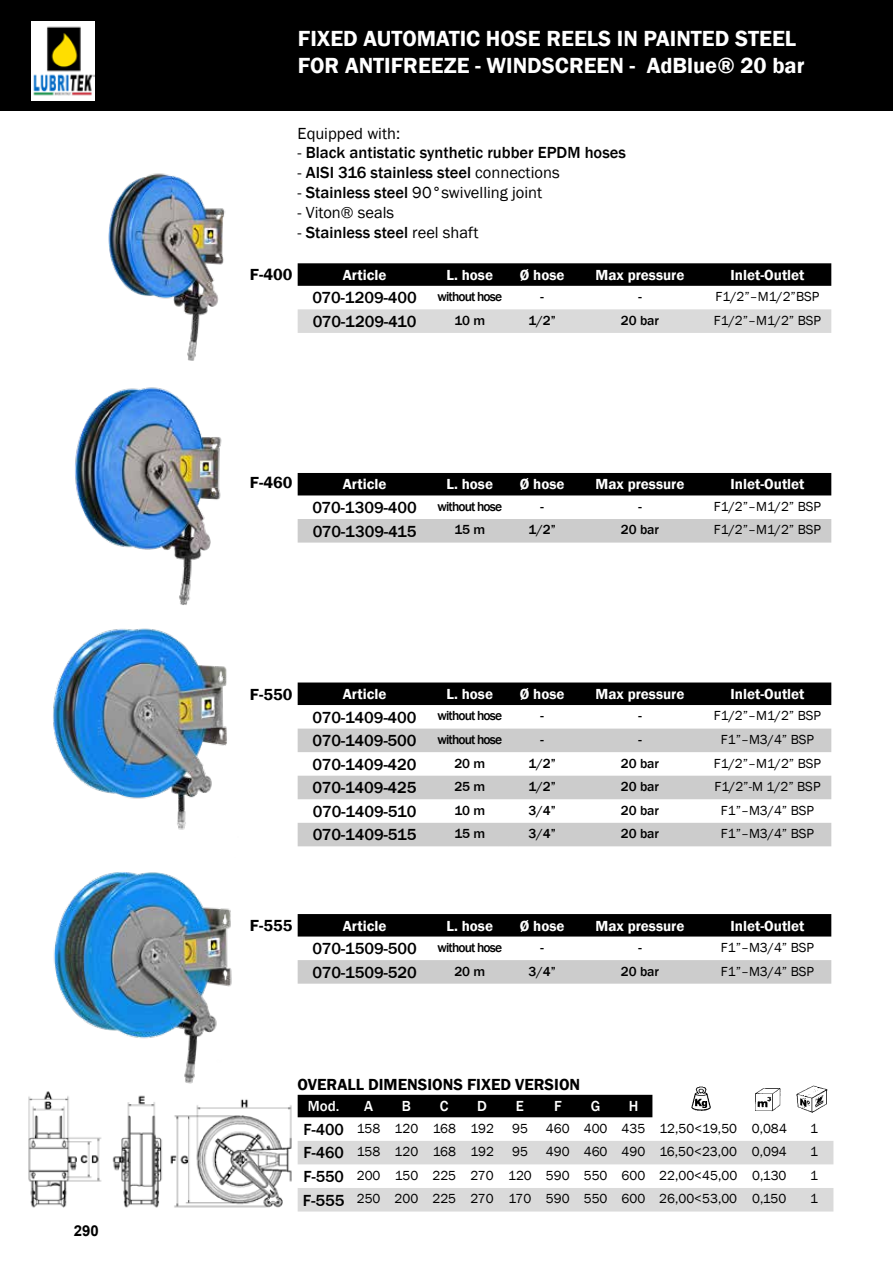
<style>
.page{position:relative;width:893px;height:1263px;background:#fff}
.page>*{position:absolute;margin:0;border:0;box-sizing:border-box;transform-origin:0 0}
.t1{font:600 22.5px/27px "Franklin Gothic";color:#fff}
.t2{font:500 16.5px "Franklin Gothic";color:#000}
.t3{font:16.5px "Franklin Gothic";color:#000}
.t4{font:600 16.5px "Franklin Gothic";color:#000}
.t5{font:600 15px "Franklin Gothic";color:#fff}
.t6{font:500 15px "Franklin Gothic";color:#fff}
.t7{font:700 15px "Arial";color:#000}
.t8{font:13.5px "Franklin Gothic";color:#000}
.t9{font:500 13.5px/23.5px "Franklin Gothic";letter-spacing:-.065em;color:#000}
.s1{font-weight:400}
.s2{font-weight:500}
.s3{font-weight:500;font-size:16.5px}
</style>
<div class="page">
<div style="left:0;top:0;width:893px;height:111px;background:#000"></div>
<svg style="left:31px;top:100px;width:64px;height:1px"></svg>
<img style="left:31px;top:21px;width:64px;height:79px">
<img style="left:108px;top:173px;width:117px;height:168px">
<img style="left:75px;top:341px;width:147px;height:233px">
<img style="left:53px;top:574px;width:174px;height:242px">
<img style="left:28px;top:1094px;width:270px;height:116px">
<img style="left:796px;top:1085px;width:32px;height:28px">
<img style="left:755px;top:1088px;width:26px;height:24px">
<img style="left:691px;top:1086px;width:20px;height:25px">
<div style="left:298px;top:1095px;width:354px;height:22px;background:#000"></div>
<svg style="left:298px;top:1141px;width:535px;height:70px"></svg>
<img style="left:41px;top:816px;width:198px;height:297px">
<div style="left:298px;top:309px;width:533px;height:24px;background:#dadada"></div>
<div style="left:298px;top:519px;width:533px;height:24px;background:#ccc"></div>
<svg style="left:298px;top:728px;width:533px;height:118px;fill:#ccc"></svg>
<div style="left:298px;top:960px;width:533px;height:24px;background:#ccc"></div>
<svg style="left:298px;top:263px;width:533px;height:23px;background:#050505"></svg>
<div style="left:298px;top:473px;width:533px;height:22px;background:#000"></div>
<div style="left:298px;top:682px;width:533px;height:23px;background:#000"></div>
<div style="left:298px;top:914px;width:533px;height:22px;background:#000"></div>
<p class="t7" style="left:74px;top:1220px;width:27px">290</p>
<h1 class="t1" style="left:298px;top:25px;width:508px">FIXED AUTOMATIC HOSE REELS IN PAINTED STEEL<br>FOR ANTIFREEZE - WINDSCREEN - AdBlue® 20 bar</h1>
<p class="t3" style="left:298px;top:123px;width:104px">Equipped with:</p>
<p class="t2" style="left:298px;top:143px;width:330px"><span class="s1">-</span> Black antistatic synthetic rubber EPDM hoses</p>
<p class="t2" style="left:298px;top:162px;width:264px"><span class="s1">-</span> AISI 316 stainless steel <span class="s1">connections</span></p>
<p class="t3" style="left:298px;top:182px;width:246px">- <span class="s2">Stainless steel</span> 90°swivelling joint</p>
<p class="t3" style="left:298px;top:202px;width:98px">- Viton® seals</p>
<p class="t2" style="left:298px;top:222px;width:182px"><span class="s1">-</span> Stainless steel <span class="s1">reel shaft</span></p>
<p class="t4" style="left:250px;top:264px;width:44px">F-400</p>
<p class="t5" style="left:343px;top:266px;width:45px">Article</p>
<p class="t5" style="left:447px;top:266px;width:48px">L. hose</p>
<p class="t5" style="left:520px;top:266px;width:46px">Ø hose</p>
<p class="t5" style="left:595px;top:266px;width:91px">Max pressure</p>
<p class="t5" style="left:731px;top:266px;width:75px">Inlet-Outlet</p>
<p class="t9" style="left:438px;top:285px;width:66px">without hose</p>
<p class="t2" style="left:312px;top:288px;width:106px">070-1209-400</p>
<p class="t9" style="left:541px;top:285px;width:5px">-</p>
<p class="t9" style="left:638px;top:285px;width:5px">-</p>
<p class="t8" style="left:716px;top:288px;width:105px">F1/2”–M1/2”BSP</p>
<p class="t2" style="left:313px;top:311px;width:105px">070-1209-410</p>
<p class="t9" style="left:454px;top:309px;width:32px">10 m</p>
<p class="t9" style="left:528px;top:309px;width:29px">1/2”</p>
<p class="t9" style="left:621px;top:309px;width:40px">20 bar</p>
<p class="t8" style="left:714px;top:312px;width:109px">F1/2”–M1/2” BSP</p>
<p class="t4" style="left:250px;top:473px;width:44px">F-460</p>
<p class="t5" style="left:343px;top:475px;width:45px">Article</p>
<p class="t5" style="left:447px;top:475px;width:48px">L. hose</p>
<p class="t5" style="left:520px;top:475px;width:46px">Ø hose</p>
<p class="t5" style="left:595px;top:475px;width:91px">Max pressure</p>
<p class="t5" style="left:731px;top:475px;width:75px">Inlet-Outlet</p>
<p class="t9" style="left:438px;top:495px;width:66px">without hose</p>
<p class="t2" style="left:312px;top:497px;width:106px">070-1309-400</p>
<p class="t9" style="left:541px;top:495px;width:5px">-</p>
<p class="t9" style="left:638px;top:495px;width:5px">-</p>
<p class="t8" style="left:714px;top:498px;width:109px">F1/2”–M1/2” BSP</p>
<p class="t2" style="left:313px;top:521px;width:105px">070-1309-415</p>
<p class="t9" style="left:454px;top:518px;width:32px">15 m</p>
<p class="t9" style="left:528px;top:518px;width:29px">1/2”</p>
<p class="t9" style="left:621px;top:518px;width:40px">20 bar</p>
<p class="t8" style="left:714px;top:522px;width:109px">F1/2”–M1/2” BSP</p>
<p class="t4" style="left:250px;top:684px;width:44px">F-550</p>
<p class="t5" style="left:343px;top:685px;width:45px">Article</p>
<p class="t5" style="left:447px;top:685px;width:48px">L. hose</p>
<p class="t5" style="left:520px;top:685px;width:46px">Ø hose</p>
<p class="t5" style="left:595px;top:685px;width:91px">Max pressure</p>
<p class="t5" style="left:731px;top:685px;width:75px">Inlet-Outlet</p>
<p class="t9" style="left:438px;top:704px;width:66px">without hose without hose</p>
<p class="t2" style="left:313px;top:707px;width:106px">070-1409-400</p>
<p class="t9" style="left:541px;top:704px;width:5px">-</p>
<p class="t9" style="left:638px;top:704px;width:5px">-</p>
<p class="t8" style="left:714px;top:708px;width:109px">F1/2”–M1/2” BSP</p>
<p class="t2" style="left:313px;top:730px;width:106px">070-1409-500</p>
<p class="t9" style="left:541px;top:728px;width:5px">-</p>
<p class="t9" style="left:638px;top:728px;width:5px">-</p>
<p class="t8" style="left:721px;top:731px;width:95px">F1”–M3/4” BSP</p>
<p class="t2" style="left:313px;top:754px;width:106px">070-1409-420</p>
<p class="t9" style="left:454px;top:751px;width:32px">20 m</p>
<p class="t9" style="left:528px;top:751px;width:29px">1/2”</p>
<p class="t9" style="left:621px;top:751px;width:40px">20 bar</p>
<p class="t8" style="left:714px;top:755px;width:109px">F1/2”–M1/2” BSP</p>
<p class="t2" style="left:313px;top:777px;width:106px">070-1409-425</p>
<p class="t9" style="left:454px;top:775px;width:32px">25 m</p>
<p class="t9" style="left:528px;top:775px;width:29px">1/2”</p>
<p class="t9" style="left:621px;top:775px;width:40px">20 bar</p>
<p class="t8" style="left:714px;top:778px;width:108px">F1/2”-M 1/2” BSP</p>
<p class="t2" style="left:313px;top:801px;width:105px">070-1409-510</p>
<p class="t9" style="left:454px;top:798px;width:32px">10 m</p>
<p class="t9" style="left:528px;top:798px;width:29px">3/4”</p>
<p class="t9" style="left:621px;top:798px;width:40px">20 bar</p>
<p class="t8" style="left:721px;top:802px;width:95px">F1”–M3/4” BSP</p>
<p class="t2" style="left:313px;top:825px;width:105px">070-1409-515</p>
<p class="t9" style="left:454px;top:822px;width:32px">15 m</p>
<p class="t9" style="left:528px;top:822px;width:29px">3/4”</p>
<p class="t9" style="left:621px;top:822px;width:40px">20 bar</p>
<p class="t8" style="left:721px;top:825px;width:95px">F1”–M3/4” BSP</p>
<p class="t4" style="left:250px;top:915px;width:44px">F-555</p>
<p class="t5" style="left:343px;top:916px;width:45px">Article</p>
<p class="t5" style="left:447px;top:916px;width:48px">L. hose</p>
<p class="t5" style="left:520px;top:916px;width:46px">Ø hose</p>
<p class="t5" style="left:595px;top:916px;width:91px">Max pressure</p>
<p class="t5" style="left:731px;top:916px;width:75px">Inlet-Outlet</p>
<p class="t9" style="left:438px;top:936px;width:66px">without hose</p>
<p class="t2" style="left:313px;top:938px;width:106px">070-1509-500</p>
<p class="t9" style="left:541px;top:936px;width:5px">-</p>
<p class="t9" style="left:638px;top:936px;width:5px">-</p>
<p class="t8" style="left:721px;top:939px;width:95px">F1”–M3/4” BSP</p>
<p class="t2" style="left:313px;top:962px;width:106px">070-1509-520</p>
<p class="t9" style="left:454px;top:959px;width:32px">20 m</p>
<p class="t9" style="left:528px;top:959px;width:29px">3/4”</p>
<p class="t9" style="left:621px;top:959px;width:40px">20 bar</p>
<p class="t8" style="left:721px;top:963px;width:95px">F1”–M3/4” BSP</p>
<p class="t4" style="left:298px;top:1074px;width:284px">OVERALL DIMENSIONS FIXED VERSION</p>
<p class="t6" style="left:308px;top:1097px;width:33px">Mod.</p>
<p class="t6" style="left:364px;top:1097px;width:11px">A</p>
<p class="t6" style="left:402px;top:1097px;width:11px">B</p>
<p class="t6" style="left:440px;top:1097px;width:10px">C</p>
<p class="t6" style="left:477px;top:1097px;width:11px">D</p>
<p class="t6" style="left:516px;top:1097px;width:10px">E</p>
<p class="t6" style="left:554px;top:1097px;width:9px">F</p>
<p class="t6" style="left:591px;top:1097px;width:11px">G</p>
<p class="t6" style="left:629px;top:1097px;width:11px">H</p>
<p class="t8" style="left:303px;top:1120px;width:192px"><span class="s3">F-400</span> 158 120 168 192</p>
<p class="t8" style="left:512px;top:1120px;width:17px">95</p>
<p class="t8" style="left:546px;top:1120px;width:242px">460 400 435 12,50&lt;19,50 0,084</p>
<p class="t8" style="left:810px;top:1120px;width:9px">1</p>
<p class="t8" style="left:303px;top:1143px;width:192px"><span class="s3">F-460</span> 158 120 168 192</p>
<p class="t8" style="left:512px;top:1143px;width:17px">95</p>
<p class="t8" style="left:546px;top:1143px;width:242px">490 460 490 16,50&lt;23,00 0,094</p>
<p class="t8" style="left:810px;top:1143px;width:9px">1</p>
<p class="t8" style="left:303px;top:1167px;width:484px"><span class="s3">F-550</span> 200 150 225 270 120 590 550 600 22,00&lt;45,00 0,130</p>
<p class="t8" style="left:810px;top:1167px;width:9px">1</p>
<p class="t8" style="left:303px;top:1190px;width:485px"><span class="s3">F-555</span> 250 200 225 270 170 590 550 600 26,00&lt;53,00 0,150</p>
<p class="t8" style="left:810px;top:1190px;width:9px">1</p>
</div>
